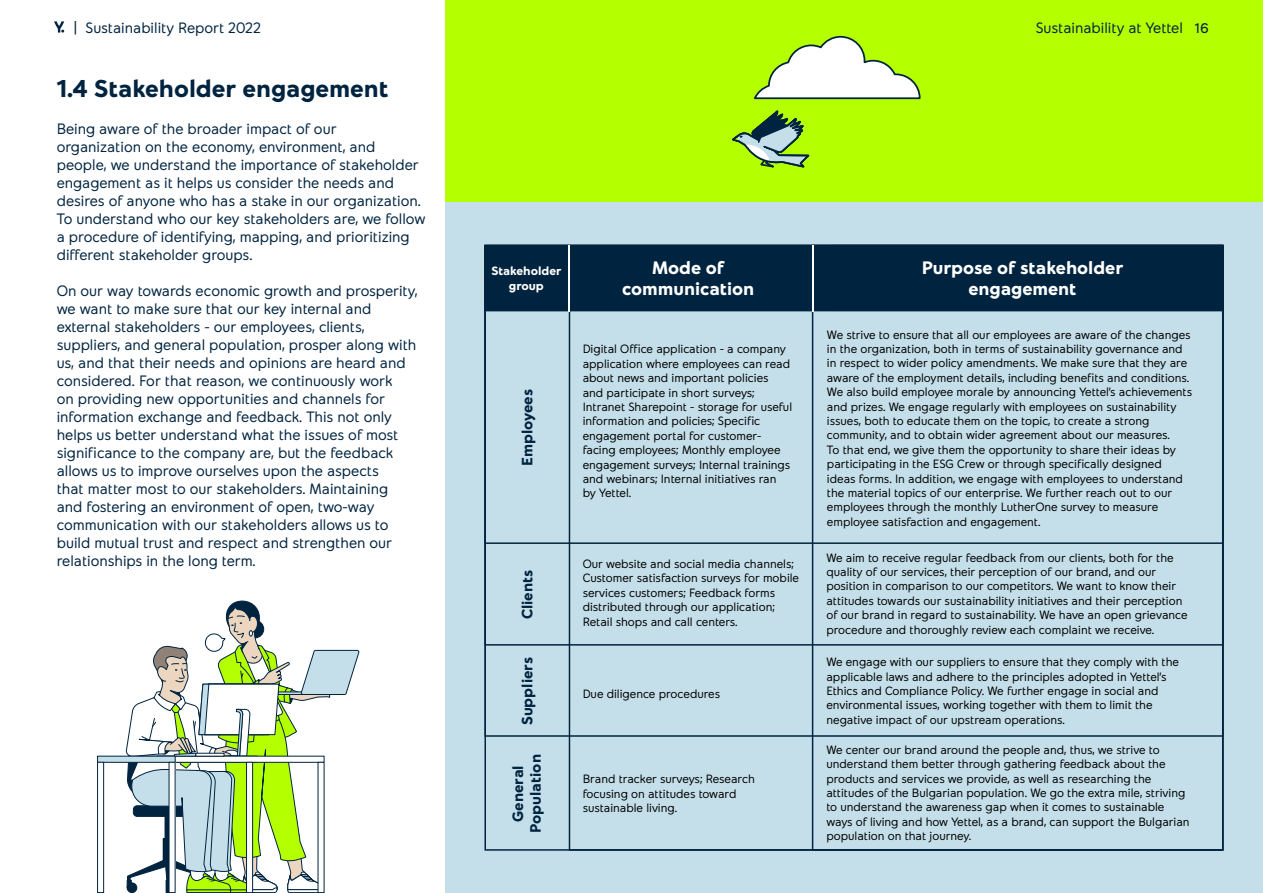
<style>
.page{position:relative;width:1263px;height:893px;background:#fff}
.page>*{position:absolute;margin:0;border:0;box-sizing:border-box;transform-origin:0 0}
.t1{font:700 24.3px "Yettel";color:#002440}
.t2{font:700 18px/21.6px "Yettel";color:#fff;text-align:center}
.t3{font:300 15px/18px "Yettel";color:#002440}
.t4{font:700 15px/17.7px "Yettel";color:#002440;text-align:center}
.t5{font:300 12px/14.4px "Yettel";color:#000}
.t6{font:700 12px/14.4px "Yettel";color:#fff;text-align:center}
.s1{font-family:"Sofia Pro";font-weight:400}
</style>
<div class="page">
<div style="left:445px;top:0;width:818px;height:213px;background:#b4ff00"></div>
<div style="left:445px;top:203px;width:818px;height:690px;background:#c4dfe9"></div>
<div style="left:570px;top:245px;width:263px;height:65px;background:#002440"></div>
<div style="left:484px;top:245px;width:85px;height:66px;background:#002440;border:2px solid #002440"></div>
<div style="left:832px;top:245px;width:391px;height:66px;background:#002440"></div>
<div style="left:484px;top:245px;width:739px;height:492px;border:2px solid #002440"></div>
<div style="left:97px;top:756px;width:161px;height:7px;background:#c4dfe9;border:1px solid #002440"></div>
<div style="left:97px;top:762px;width:7px;height:131px;border:1px solid #002440"></div>
<svg style="left:125px;top:600px;width:234px;height:293px"></svg>
<svg style="left:732px;top:110px;width:78px;height:58px"></svg>
<svg style="left:754px;top:35px;width:167px;height:65px"></svg>
<hr style="left:812px;top:245px;width:1px;height:66px;background:#fff">
<hr style="left:569px;top:245px;width:1px;height:66px;background:#fff">
<svg style="left:54px;top:21px;width:10px;height:12px"></svg>
<p class="t3" style="left:74px;top:19px;width:189px">| Sustainability Report 2022</p>
<p class="t3" style="left:1036px;top:19px;width:175px">Sustainability at Yettel <span class="s1">16</span></p>
<h1 class="t1" style="left:57px;top:74px;width:333px">1.4 Stakeholder engagement</h1>
<p class="t3" style="left:57px;top:120px;width:370px">Being aware of the broader impact of our<br>organization on the economy, environment, and people, we understand the importance of stakeholder engagement as it helps us consider the needs and desires of anyone who has a stake in our organization.<br>To understand who our key stakeholders are, we follow a procedure of identifying, mapping, and prioritizing different stakeholder groups.</p>
<p class="t3" style="left:57px;top:282px;width:362px">On our way towards economic growth and prosperity, we want to make sure that our key internal and external stakeholders - our employees, clients, suppliers, and general population, prosper along with us, and that their needs and opinions are heard and considered. For that reason, we continuously work<br>on providing new opportunities and channels for information exchange and feedback. This not only helps us better understand what the issues of most significance to the company are, but the feedback allows us to improve ourselves upon the aspects<br>that matter most to our stakeholders. Maintaining and fostering an environment of open, two-way communication with our stakeholders allows us to build mutual trust and respect and strengthen our relationships in the long term.</p>
<p class="t6" style="left:491px;top:264px;width:72px">Stakeholder group</p>
<h2 class="t2" style="left:622px;top:257px;width:134px">Mode of communication</h2>
<h2 class="t2" style="left:922px;top:257px;width:203px">Purpose of stakeholder engagement</h2>
<p class="t4" style="left:519px;top:466px;width:78px;rotate:-90deg">Employees</p>
<p class="t4" style="left:519px;top:619px;width:51px;rotate:-90deg">Clients</p>
<p class="t4" style="left:519px;top:725px;width:69px;rotate:-90deg">Suppliers</p>
<p class="t4" style="left:510px;top:833px;width:80px;rotate:-90deg">General<br>Population</p>
<p class="t5" style="left:583px;top:342px;width:211px">Digital Office application - a company application where employees can read about news and important policies and participate in short surveys; Intranet Sharepoint - storage for useful information and policies; Specific engagement portal for customer&shy;facing employees; Monthly employee engagement surveys; Internal trainings and webinars; Internal initiatives ran by Yettel.</p>
<p class="t5" style="left:583px;top:557px;width:218px">Our website and social media channels; Customer satisfaction surveys for mobile services customers; Feedback forms distributed through our application; Retail shops and call centers.</p>
<p class="t5" style="left:583px;top:687px;width:139px">Due diligence procedures</p>
<p class="t5" style="left:583px;top:772px;width:174px">Brand tracker surveys; Research focusing on attitudes toward sustainable living.</p>
<p class="t5" style="left:827px;top:327px;width:367px">We strive to ensure that all our employees are aware of the changes in the organization, both in terms of sustainability governance and in respect to wider policy amendments. We make sure that they are aware of the employment details, including benefits and conditions.<br>We also build employee morale by announcing Yettel’s achievements and prizes. We engage regularly with employees on sustainability issues, both to educate them on the topic, to create a strong community, and to obtain wider agreement about our measures.<br>To that end, we give them the opportunity to share their ideas by participating in the ESG Crew or through specifically designed ideas forms. In addition, we engage with employees to understand the material topics of our enterprise. We further reach out to our employees through the monthly LutherOne survey to measure employee satisfaction and engagement.</p>
<p class="t5" style="left:826px;top:550px;width:363px">We aim to receive regular feedback from our clients, both for the quality of our services, their perception of our brand, and our position in comparison to our competitors. We want to know their attitudes towards our sustainability initiatives and their perception of our brand in regard to sustainability. We have an open grievance procedure and thoroughly review each complaint we receive.</p>
<p class="t5" style="left:826px;top:655px;width:354px">We engage with our suppliers to ensure that they comply with the applicable laws and adhere to the principles adopted in Yettel’s Ethics and Compliance Policy. We further engage in social and environmental issues, working together with them to limit the negative impact of our upstream operations.</p>
<p class="t5" style="left:826px;top:743px;width:365px">We center our brand around the people and, thus, we strive to understand them better through gathering feedback about the products and services we provide, as well as researching the attitudes of the Bulgarian population. We go the extra mile, striving to understand the awareness gap when it comes to sustainable ways of living and how Yettel, as a brand, can support the Bulgarian population on that journey.</p>
</div>
